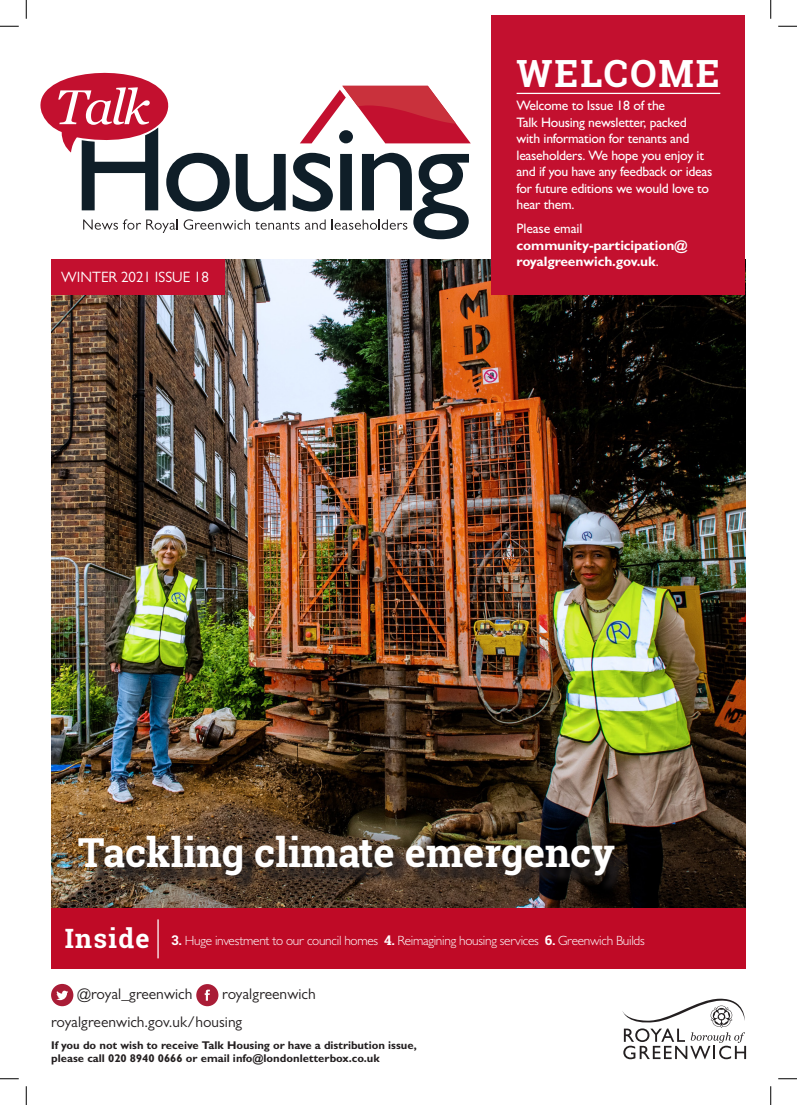
<style>
.page{position:relative;width:797px;height:1105px;background:#fff}
.page>*{position:absolute;margin:0;border:0;box-sizing:border-box;transform-origin:0 0}
.Large_Intro_Para{font:700 40px "Roboto Slab";color:#fff}
.t1{font:700 37.5px "Roboto Slab";letter-spacing:.05em;color:#fff}
.t2{font:700 26.62px "Roboto Slab";letter-spacing:.05em;color:#fff}
.t3{font:15.38px "Gill Sans MT Std";color:#231f20}
.t4{font:15px "Gill Sans MT Std";color:#fff}
.t5{font:500 13.75px/16.5px "Gill Sans MT Std";letter-spacing:-.02em;color:#fff}
.t6{font:700 13.75px/16.5px "Gill Sans MT Std";letter-spacing:-.01em;color:#fff}
.t7{font:300 13.38px "Gill Sans MT Std";letter-spacing:-.02em;color:#fff}
.t8{font:700 11.25px/13.5px "Gill Sans MT Std";color:#231f20}
.s1{font-weight:500}
.s2{font-family:"Roboto Slab";font-weight:700}
</style>
<div class="page">
<img style="left:51px;top:259px;width:694px;height:650px">
<div style="left:51px;top:909px;width:694px;height:60px;background:#bf0a26"></div>
<svg style="left:622px;top:998px;width:124px;height:61px"></svg>
<svg style="left:312px;top:86px;width:159px;height:57px"></svg>
<svg style="left:82px;top:127px;width:387px;height:112px"></svg>
<div style="left:339px;top:130px;width:14px;height:13px;background:#0f1e28;border-radius:50%"></div>
<svg style="left:83px;top:219px;width:95px;height:14px"></svg>
<svg style="left:184px;top:219px;width:115px;height:11px"></svg>
<svg style="left:305px;top:219px;width:20px;height:11px"></svg>
<svg style="left:332px;top:219px;width:75px;height:11px"></svg>
<svg style="left:51px;top:984px;width:22px;height:22px"></svg>
<svg style="left:196px;top:984px;width:22px;height:22px"></svg>
<div style="left:51px;top:259px;width:174px;height:36px;background:#c3102f"></div>
<svg style="left:40px;top:72px;width:131px;height:81px"></svg>
<hr style="left:157px;top:919px;width:2px;height:39px;background:#fff">
<div style="left:491px;top:16px;width:254px;height:279px;background:#c3102f"></div>
<hr style="left:516px;top:93px;width:204px;height:1px;background:#fff">
<svg style="left:82px;top:840px;width:549px;height:52px;background:#423326"></svg>
<svg style="left:0;top:25px;width:19px;height:2px"></svg>
<svg style="left:778px;top:25px;width:19px;height:2px"></svg>
<svg style="left:0;top:1078px;width:19px;height:1px"></svg>
<svg style="left:778px;top:1078px;width:19px;height:1px"></svg>
<svg style="left:25px;top:0;width:2px;height:19px"></svg>
<svg style="left:25px;top:1086px;width:2px;height:19px"></svg>
<svg style="left:770px;top:0;width:1px;height:19px"></svg>
<svg style="left:770px;top:1086px;width:1px;height:19px"></svg>
<p class="t4" style="left:61px;top:268px;width:149px">WINTER 2021 ISSUE 18</p>
<p class="t1" style="left:516px;top:48px;width:204px">WELCOME</p>
<p class="t5" style="left:516px;top:97px;width:197px">Welcome to Issue 18 of the<br>Talk Housing newsletter, packed with information for tenants and leaseholders. We hope you enjoy it and if you have any feedback or ideas for future editions we would love to hear them.</p>
<p class="t6" style="left:516px;top:220px;width:173px"><span class="s1">Please email </span>community-participation@ royalgreenwich.gov.uk<span class="s1">.</span></p>
<p class="Large_Intro_Para" style="left:78px;top:825px;width:538px">Tackling climate emergency</p>
<p class="t2" style="left:65px;top:920px;width:87px">Inside</p>
<p class="t7" style="left:172px;top:932px;width:474px"><span class="s2">3.</span> Huge investment to our council homes <span class="s2">4.</span> Reimagining housing services <span class="s2">6.</span> Greenwich Builds</p>
<p class="t3" style="left:77px;top:985px;width:117px">@royal_greenwich</p>
<p class="t3" style="left:222px;top:985px;width:95px">royalgreenwich</p>
<p class="t3" style="left:51px;top:1013px;width:193px">royalgreenwich.gov.uk/housing</p>
<p class="t8" style="left:51px;top:1038px;width:367px">If you do not wish to receive Talk Housing or have a distribution issue, please call 020 8940 0666 or email info@londonletterbox.co.uk</p>
</div>
